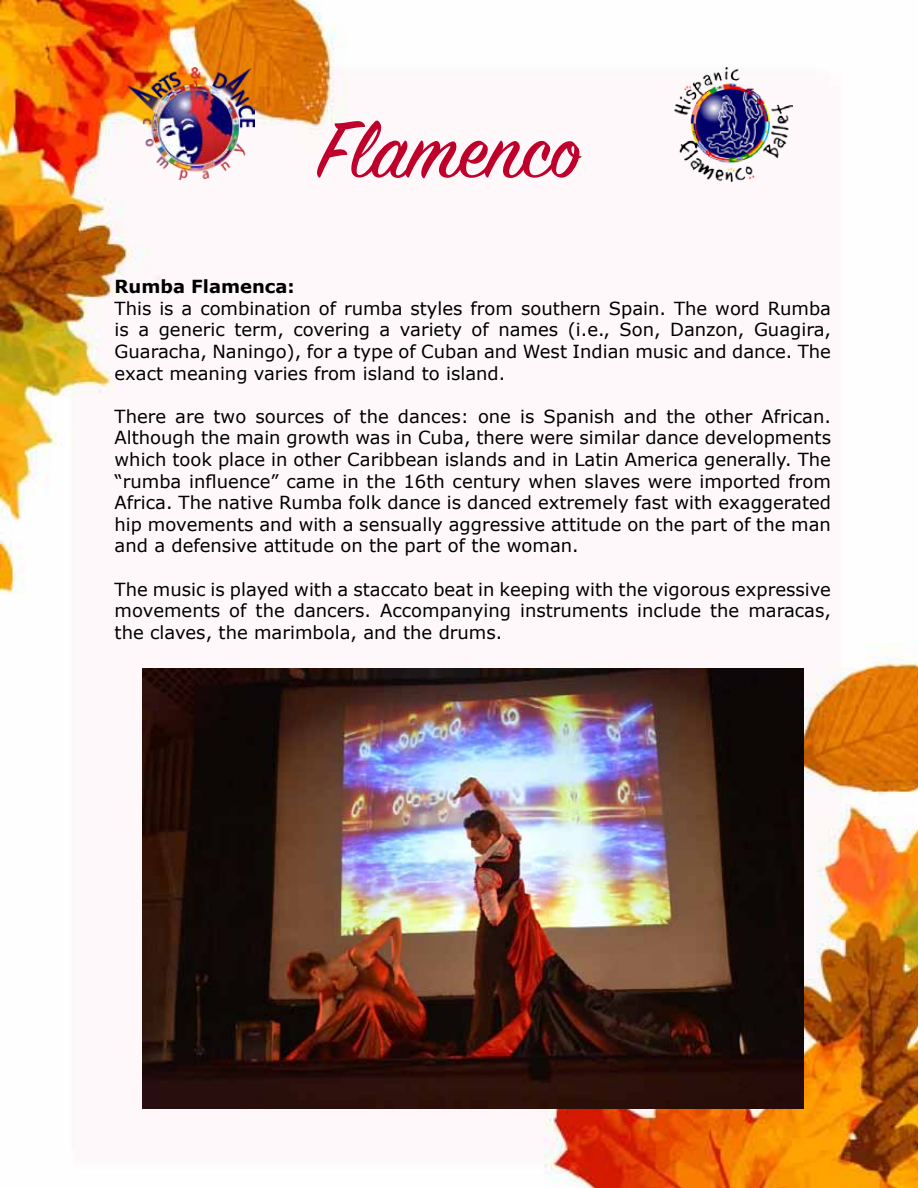
<style>
.page{position:relative;width:918px;height:1188px;background:#fff}
.page>*{position:absolute;margin:0;border:0;box-sizing:border-box;transform-origin:0 0}
.t1{font:90px "Sign Painter House Script";color:#bf002b}
.t2{font:18px/21.6px "Verdana";color:#000;text-align:justify}
.t3{font:700 18px "Verdana";color:#000}
</style>
<div class="page">
<img style="left:0;top:0;width:918px;height:1188px">
<img style="left:672px;top:67px;width:120px;height:115px">
<img style="left:127px;top:67px;width:128px;height:113px">
<img style="left:143px;top:668px;width:660px;height:441px">
<h1 class="t1" style="left:319px;top:94px;width:263px">Flamenco</h1>
<p class="t3" style="left:115px;top:274px;width:182px">Rumba Flamenca:</p>
<p class="t2" style="left:115px;top:297px;width:718px">This is a combination of rumba styles from southern Spain. The word Rumba is a generic term, covering a variety of names (i.e., Son, Danzon, Guagira, Guaracha, Naningo), for a type of Cuban and West Indian music and dance. The exact meaning varies from island to island.</p>
<p class="t2" style="left:115px;top:405px;width:718px">There are two sources of the dances: one is Spanish and the other African.<br>Although the main growth was in Cuba, there were similar dance developments which took place in other Caribbean islands and in Latin America generally. The “rumba influence” came in the 16th century when slaves were imported from Africa. The native Rumba folk dance is danced extremely fast with exaggerated hip movements and with a sensually aggressive attitude on the part of the man and a defensive attitude on the part of the woman.</p>
<p class="t2" style="left:115px;top:578px;width:718px">The music is played with a staccato beat in keeping with the vigorous expressive movements of the dancers. Accompanying instruments include the maracas, the claves, the marimbola, and the drums.</p>
</div>
